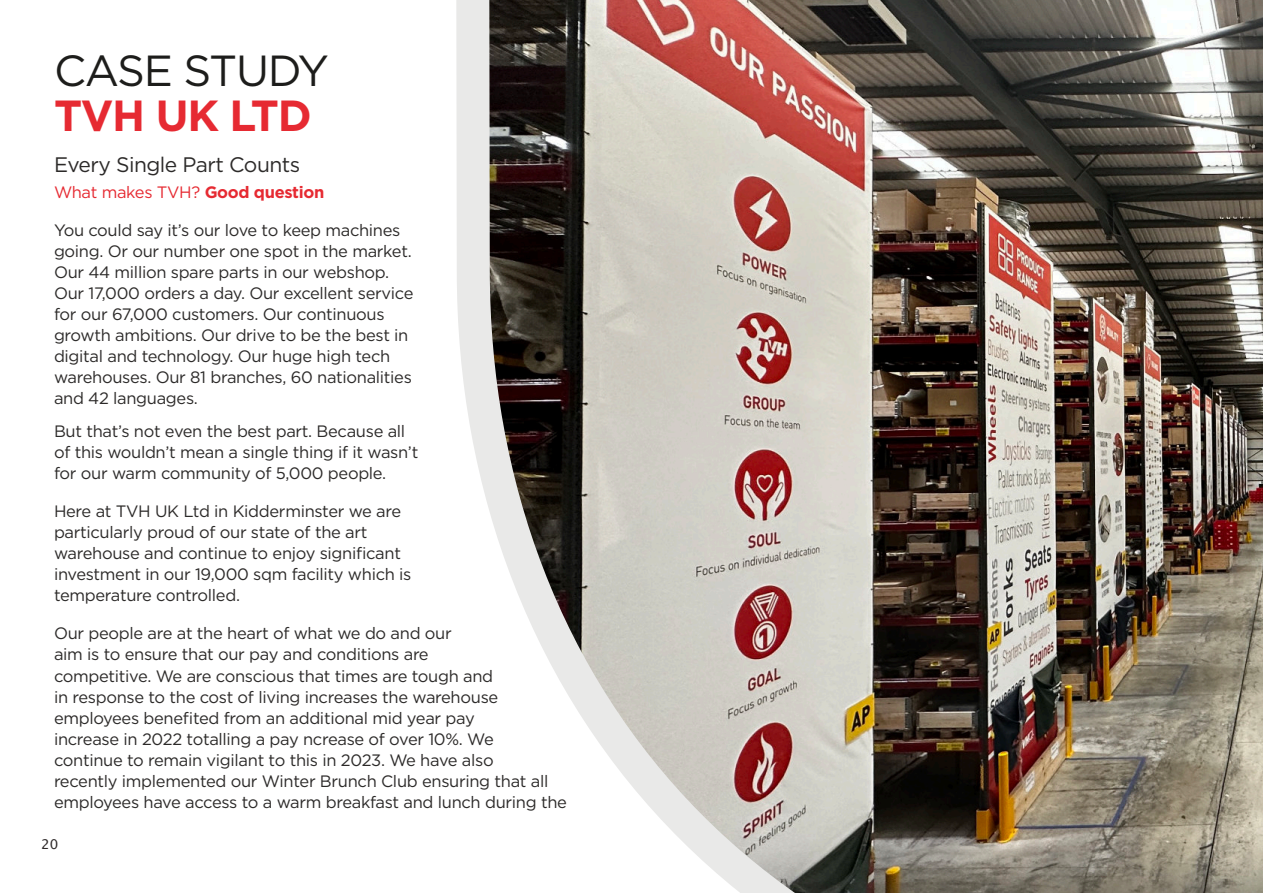
<style>
.page{position:relative;width:1263px;height:893px;background:#fff}
.page>*{position:absolute;margin:0;border:0;box-sizing:border-box;transform-origin:0 0}
.t1{font:43.5px "Gotham";letter-spacing:-.03em;color:#1d1d1b}
.t2{font:700 43.5px "Gotham";letter-spacing:-.03em;color:#e62a32}
.t3{font:21px "Gotham HTF";letter-spacing:-.025em;color:#2c2a29}
.t4{font:16.5px/21px "Gotham";letter-spacing:-.02em;color:#2c2a29}
.t5{font:16.5px "Gotham";letter-spacing:-.02em;color:#e62a32}
.t6{font:13.5px "Lucida Grande";color:#2e2929}
.s1{font-weight:700}
</style>
<div class="page">
<svg style="left:456px;top:0;width:33px;height:508px;fill:#e9e9e8"></svg>
<img style="left:489px;top:0;width:774px;height:893px">
<h1 class="t1" style="left:54px;top:51px;width:276px">CASE STUDY</h1>
<h1 class="t2" style="left:54px;top:96px;width:259px">TVH UK LTD</h1>
<p class="t3" style="left:54px;top:155px;width:248px">Every Single Part Counts</p>
<p class="t5" style="left:54px;top:185px;width:272px">What makes TVH? <span class="s1">Good question</span></p>
<p class="t4" style="left:54px;top:221px;width:361px">You could say it’s our love to keep machines going. Or our number one spot in the market.<br>Our 44 million spare parts in our webshop.<br>Our 17,000 orders a day. Our excellent service for our 67,000 customers. Our continuous growth ambitions. Our drive to be the best in digital and technology. Our huge high tech warehouses. Our 81 branches, 60 nationalities and 42 languages.</p>
<p class="t4" style="left:54px;top:422px;width:366px">But that’s not even the best part. Because all of this wouldn’t mean a single thing if it wasn’t for our warm community of 5,000 people.</p>
<p class="t4" style="left:54px;top:502px;width:359px">Here at TVH UK Ltd in Kidderminster we are particularly proud of our state of the art warehouse and continue to enjoy significant investment in our 19,000 sqm facility which is temperature controlled.</p>
<p class="t4" style="left:54px;top:624px;width:514px">Our people are at the heart of what we do and our<br>aim is to ensure that our pay and conditions are<br>competitive. We are conscious that times are tough and<br>in response to the cost of living increases the warehouse employees benefited from an additional mid year pay<br>increase in 2022 totalling a pay ncrease of over 10%. We<br>continue to remain vigilant to this in 2023. We have also<br>recently implemented our Winter Brunch Club ensuring that all employees have access to a warm breakfast and lunch during the</p>
<p class="t6" style="left:41px;top:837px;width:19px">20</p>
</div>
